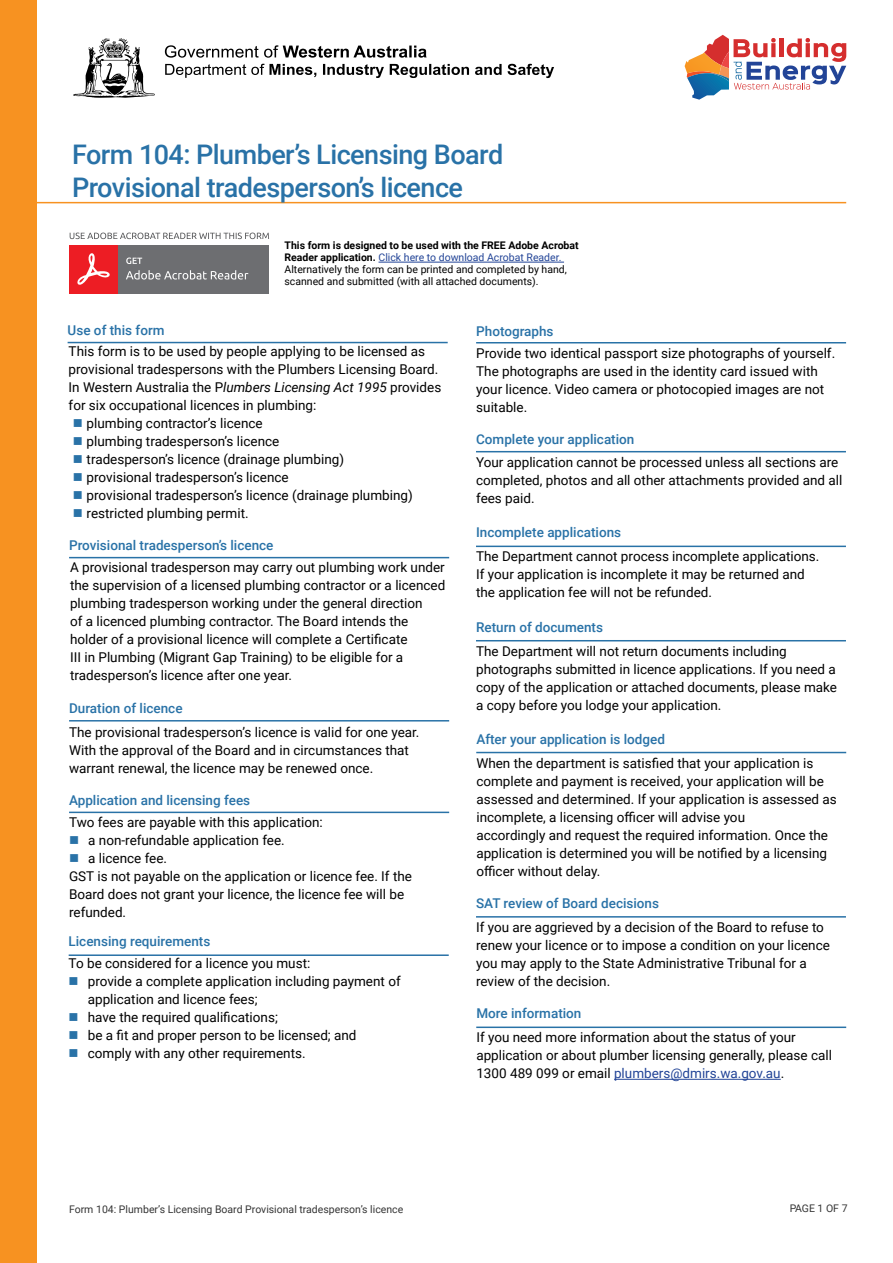
<style>
.page{position:relative;width:893px;height:1263px;background:#fff}
.page>*{position:absolute;margin:0;border:0;box-sizing:border-box;transform-origin:0 0}
.t1{font:27.15px "Roboto";letter-spacing:-.015em;color:#2774a8}
.t2{font:500 27px/33px "Roboto";letter-spacing:-.02em;color:#2972a7}
.t3{font:13.5px/18px "Roboto";color:#000}
.t4{font:500 13.5px "Roboto";color:#2972a7}
.t5{font:10.5px/12px "Roboto";color:#000}
.s1{font-weight:700}
.s2{color:#224497}
.s3{color:#009}
.s4{font-style:italic}
</style>
<div class="page">
<div style="left:0;top:0;width:36px;height:1263px;background:#f79221"></div>
<hr style="left:36px;top:202px;width:810px;height:1px;background:#f79221">
<svg style="left:685px;top:35px;width:161px;height:65px"></svg>
<svg style="left:73px;top:38px;width:481px;height:60px"></svg>
<hr style="left:378px;top:262px;width:186px;height:1px;background:#224497">
<div style="left:69px;top:245px;width:49px;height:48px;background:#ed1d24"></div>
<svg style="left:77px;top:253px;width:33px;height:32px"></svg>
<div style="left:118px;top:245px;width:150px;height:48px;background:#6d6e71"></div>
<svg style="left:126px;top:270px;width:122px;height:9px"></svg>
<svg style="left:126px;top:257px;width:16px;height:7px"></svg>
<svg style="left:70px;top:233px;width:199px;height:6px"></svg>
<hr style="left:68px;top:342px;width:380px;height:1px;background:#2972a7">
<hr style="left:476px;top:342px;width:370px;height:1px;background:#2972a7">
<hr style="left:476px;top:451px;width:370px;height:1px;background:#2972a7">
<hr style="left:476px;top:546px;width:370px;height:1px;background:#2972a7">
<hr style="left:69px;top:557px;width:380px;height:1px;background:#2972a7">
<hr style="left:69px;top:812px;width:380px;height:1px;background:#2972a7">
<hr style="left:69px;top:720px;width:380px;height:1px;background:#2972a7">
<hr style="left:69px;top:954px;width:380px;height:2px;background:#2972a7">
<hr style="left:476px;top:640px;width:370px;height:1px;background:#2972a7">
<hr style="left:476px;top:752px;width:370px;height:1px;background:#2972a7">
<hr style="left:476px;top:916px;width:370px;height:1px;background:#2972a7">
<hr style="left:476px;top:1026px;width:370px;height:2px;background:#2972a7">
<hr style="left:614px;top:1079px;width:167px;height:1px;background:#224497">
<h2 class="t2" style="left:72px;top:137px;width:433px">Form 104: Plumber’s Licensing Board<br>Provisional tradesperson’s licence</h2>
<h1 class="t1" style="left:69px;top:143px;width:588px"><span class="s1">Form 5:</span> Registration – Building practitioner (Set 1)</h1>
<p class="t5" style="left:285px;top:239px;width:296px"><span class="s1">This form is designed to be used with the FREE Adobe Acrobat Reader application.</span> <span class="s2">Click here to download Acrobat Reader.<br></span>Alternatively the form can be printed and completed by hand, scanned and submitted (with all attached documents).</p>
<p class="t5" style="left:286px;top:242px;width:298px"><span class="s1">This form is designed to be used with the FREE Adobe Acrobat Reader application</span>. <span class="s3">Click here to download Acrobat Reader</span>.<br>Alternatively the form can be printed and completed by hand, scanned and submitted (with all attached documents).</p>
<p class="t4" style="left:68px;top:321px;width:98px">Use of this form</p>
<p class="t4" style="left:476px;top:321px;width:79px">Photographs</p>
<p class="t3" style="left:69px;top:342px;width:358px">This form is to be used by people applying to be licensed as</p>
<p class="t3" style="left:69px;top:360px;width:371px">provisional tradespersons with the Plumbers Licensing Board.</p>
<p class="t3" style="left:69px;top:378px;width:374px">In Western Australia the P<span class="s4">lumbers Licensing Act 1995</span> provides</p>
<p class="t3" style="left:69px;top:396px;width:249px">for six occupational licences in plumbing:</p>
<p class="t3" style="left:87px;top:414px;width:178px">plumbing contractor’s licence</p>
<p class="t3" style="left:87px;top:432px;width:194px">plumbing tradesperson’s licence</p>
<p class="t3" style="left:87px;top:450px;width:259px">tradesperson’s licence (drainage plumbing)</p>
<p class="t3" style="left:87px;top:468px;width:204px">provisional tradesperson’s licence</p>
<p class="t3" style="left:87px;top:486px;width:328px">provisional tradesperson’s licence (drainage plumbing)</p>
<p class="t3" style="left:87px;top:504px;width:164px">restricted plumbing permit.</p>
<p class="t4" style="left:69px;top:536px;width:206px">Provisional tradesperson’s licence</p>
<p class="t3" style="left:70px;top:557px;width:377px">A provisional tradesperson may carry out plumbing work under the supervision of a licensed plumbing contractor or a licenced plumbing tradesperson working under the general direction<br>of a licenced plumbing contractor. The Board intends the holder of a provisional licence will complete a Certificate<br>III in Plumbing (Migrant Gap Training) to be eligible for a tradesperson’s licence after one year.</p>
<p class="t4" style="left:69px;top:699px;width:115px">Duration of licence</p>
<p class="t3" style="left:69px;top:722px;width:352px">The provisional tradesperson’s licence is valid for one year.<br>With the approval of the Board and in circumstances that warrant renewal, the licence may be renewed once.</p>
<p class="t4" style="left:69px;top:790px;width:183px">Application and licensing fees</p>
<p class="t3" style="left:69px;top:812px;width:255px">Two fees are payable with this application:</p>
<p class="t3" style="left:88px;top:830px;width:198px">a non-refundable application fee.</p>
<p class="t3" style="left:88px;top:848px;width:80px">a licence fee.</p>
<p class="t3" style="left:69px;top:866px;width:344px">GST is not payable on the application or licence fee. If the</p>
<p class="t3" style="left:69px;top:884px;width:337px">Board does not grant your licence, the licence fee will be</p>
<p class="t3" style="left:69px;top:902px;width:59px">refunded.</p>
<p class="t4" style="left:69px;top:932px;width:143px">Licensing requirements</p>
<p class="t3" style="left:88px;top:954px;width:314px;text-indent:-19px">To be considered for a licence you must:<br>provide a complete application including payment of application and licence fees;<br>have the required qualifications;<br>be a fit and proper person to be licensed; and comply with any other requirements.</p>
<p class="t3" style="left:476px;top:344px;width:360px">Provide two identical passport size photographs of yourself.<br>The photographs are used in the identity card issued with your licence. Video camera or photocopied images are not suitable.</p>
<p class="t4" style="left:476px;top:430px;width:160px">Complete your application</p>
<p class="t3" style="left:476px;top:453px;width:368px">Your application cannot be processed unless all sections are completed, photos and all other attachments provided and all fees paid.</p>
<p class="t4" style="left:476px;top:523px;width:147px">Incomplete applications</p>
<p class="t3" style="left:476px;top:547px;width:345px">The Department cannot process incomplete applications.<br>If your application is incomplete it may be returned and the application fee will not be refunded.</p>
<p class="t4" style="left:476px;top:617px;width:128px">Return of documents</p>
<p class="t3" style="left:476px;top:641px;width:362px">The Department will not return documents including photographs submitted in licence applications. If you need a copy of the application or attached documents, please make a copy before you lodge your application.</p>
<p class="t4" style="left:476px;top:729px;width:190px">After your application is lodged</p>
<p class="t3" style="left:476px;top:753px;width:362px">When the department is satisfied that your application is complete and payment is received, your application will be assessed and determined. If your application is assessed as incomplete, a licensing officer will advise you<br>accordingly and request the required information. Once the application is determined you will be notified by a licensing officer without delay.</p>
<p class="t4" style="left:476px;top:894px;width:184px">SAT review of Board decisions</p>
<p class="t3" style="left:476px;top:917px;width:355px">If you are aggrieved by a decision of the Board to refuse to renew your licence or to impose a condition on your licence you may apply to the State Administrative Tribunal for a review of the decision.</p>
<p class="t4" style="left:476px;top:1004px;width:107px">More information</p>
<p class="t3" style="left:476px;top:1028px;width:357px">If you need more information about the status of your application or about plumber licensing generally, please call<br>1300 489 099 or email <span class="s2">plumbers@dmirs.wa.gov.au</span>.</p>
<p class="t5" style="left:69px;top:1202px;width:336px">Form 104: Plumber’s Licensing Board Provisional tradesperson’s licence</p>
<p class="t5" style="left:789px;top:1202px;width:60px">PAGE 1 OF 7</p>
</div>
